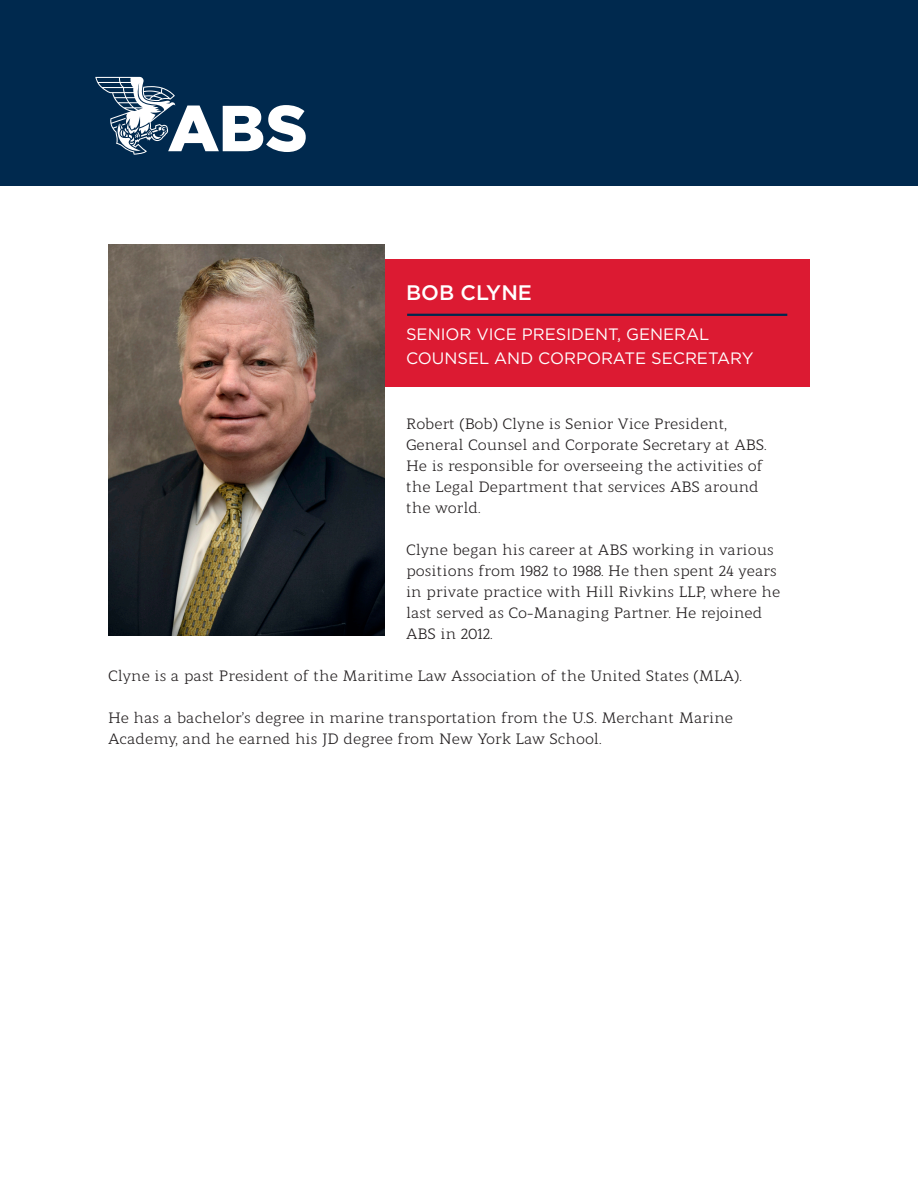
<style>
.page{position:relative;width:918px;height:1188px;background:#fff}
.page>*{position:absolute;margin:0;border:0;box-sizing:border-box;transform-origin:0 0}
.t1{font:500 21px "Gotham";color:#fff}
.t2{font:16.5px/24px "Gotham";color:#fff}
.t3{font:15px/21px "Modum";color:#231f20}
</style>
<div class="page">
<div style="left:108px;top:259px;width:702px;height:127px;background:#dc1a32"></div>
<div style="left:0;top:0;width:918px;height:186px;background:#00294e"></div>
<svg style="left:95px;top:77px;width:211px;height:78px"></svg>
<hr style="left:407px;top:314px;width:380px;height:2px;background:#00294e">
<img style="left:108px;top:244px;width:276px;height:391px">
<h1 class="t1" style="left:406px;top:279px;width:127px">BOB CLYNE</h1>
<p class="t2" style="left:406px;top:322px;width:349px">SENIOR VICE PRESIDENT, GENERAL<br>COUNSEL AND CORPORATE SECRETARY</p>
<p class="t3" style="left:406px;top:411px;width:362px">Robert (Bob) Clyne is Senior Vice President, General Counsel and Corporate Secretary at ABS.<br>He is responsible for overseeing the activities of the Legal Department that services ABS around the world.</p>
<p class="t3" style="left:406px;top:537px;width:376px">Clyne began his career at ABS working in various positions from 1982 to 1988. He then spent 24 years in private practice with Hill Rivkins LLP, where he last served as Co-Managing Partner. He rejoined ABS in 2012.</p>
<p class="t3" style="left:108px;top:663px;width:636px">Clyne is a past President of the Maritime Law Association of the United States (MLA).</p>
<p class="t3" style="left:108px;top:705px;width:627px">He has a bachelor’s degree in marine transportation from the U.S. Merchant Marine<br>Academy, and he earned his JD degree from New York Law School.</p>
</div>
